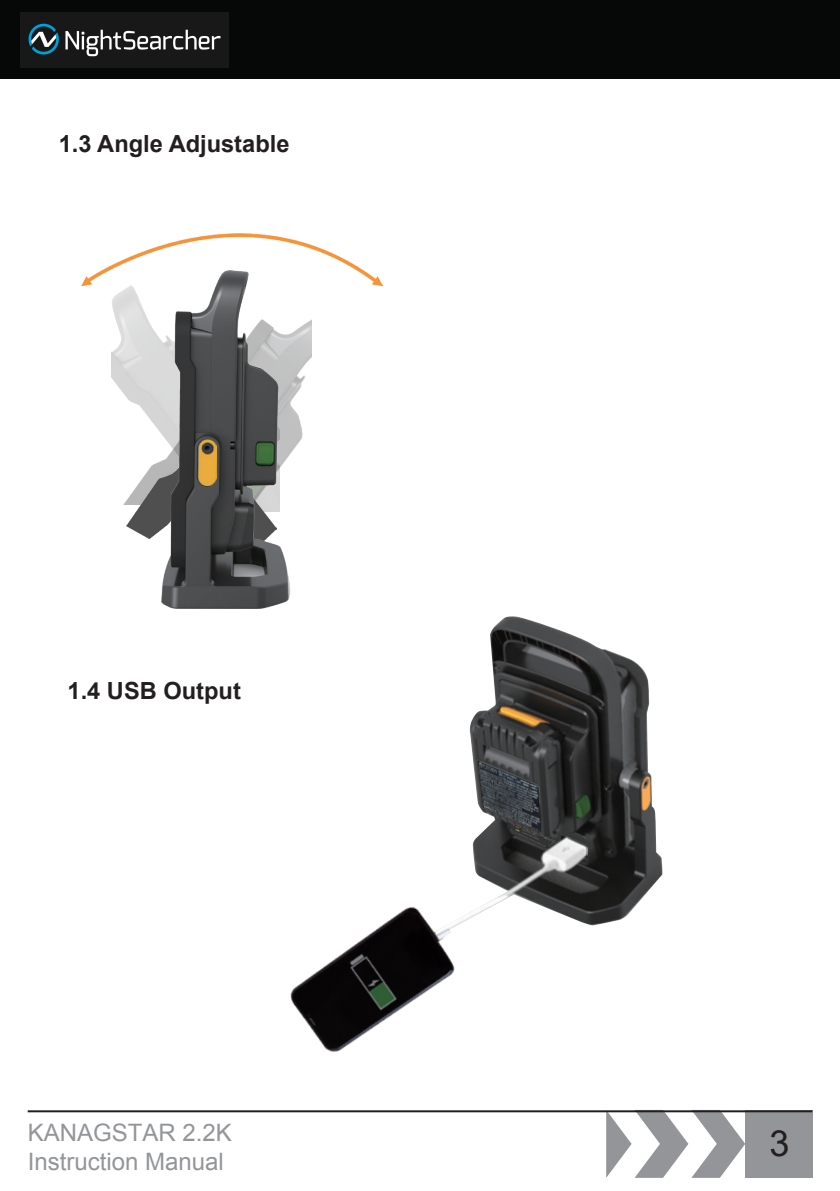
<style>
.page{position:relative;width:840px;height:1191px;background:#fff}
.page>*{position:absolute;margin:0;border:0;box-sizing:border-box;transform-origin:0 0}
.t1{font:36px "Arial";color:#231f20}
.t2{font:24px/28.8px "Arial";color:#939598}
.t3{font:700 23.6px "Arial";color:#231f20}
</style>
<div class="page">
<img style="left:292px;top:320px;width:19px;height:131px">
<img style="left:112px;top:286px;width:50px;height:219px">
<img style="left:127px;top:466px;width:35px;height:72px">
<img style="left:162px;top:286px;width:130px;height:322px">
<img style="left:198px;top:439px;width:19px;height:46px">
<img style="left:81px;top:234px;width:301px;height:52px">
<img style="left:290px;top:907px;width:165px;height:145px">
<img style="left:469px;top:616px;width:193px;height:310px">
<img style="left:435px;top:835px;width:153px;height:102px">
<img style="left:478px;top:761px;width:63px;height:70px">
<img style="left:510px;top:824px;width:45px;height:23px">
<svg style="left:606px;top:1112px;width:138px;height:65px"></svg>
<div style="left:744px;top:1110px;width:68px;height:68px;background:#939598"></div>
<div style="left:0;top:0;width:839px;height:79px;background:#050806"></div>
<hr style="left:28px;top:1110px;width:783px;height:2px;background:#231f20">
<img style="left:20px;top:12px;width:209px;height:55px">
<p class="t3" style="left:59px;top:127px;width:232px">1.3 Angle Adjustable</p>
<p class="t3" style="left:67px;top:674px;width:175px">1.4 USB Output</p>
<p class="t2" style="left:28px;top:1118px;width:206px">KANAGSTAR 2.2K<br>Instruction Manual</p>
<h1 class="t1" style="left:769px;top:1118px;width:22px">3</h1>
</div>
